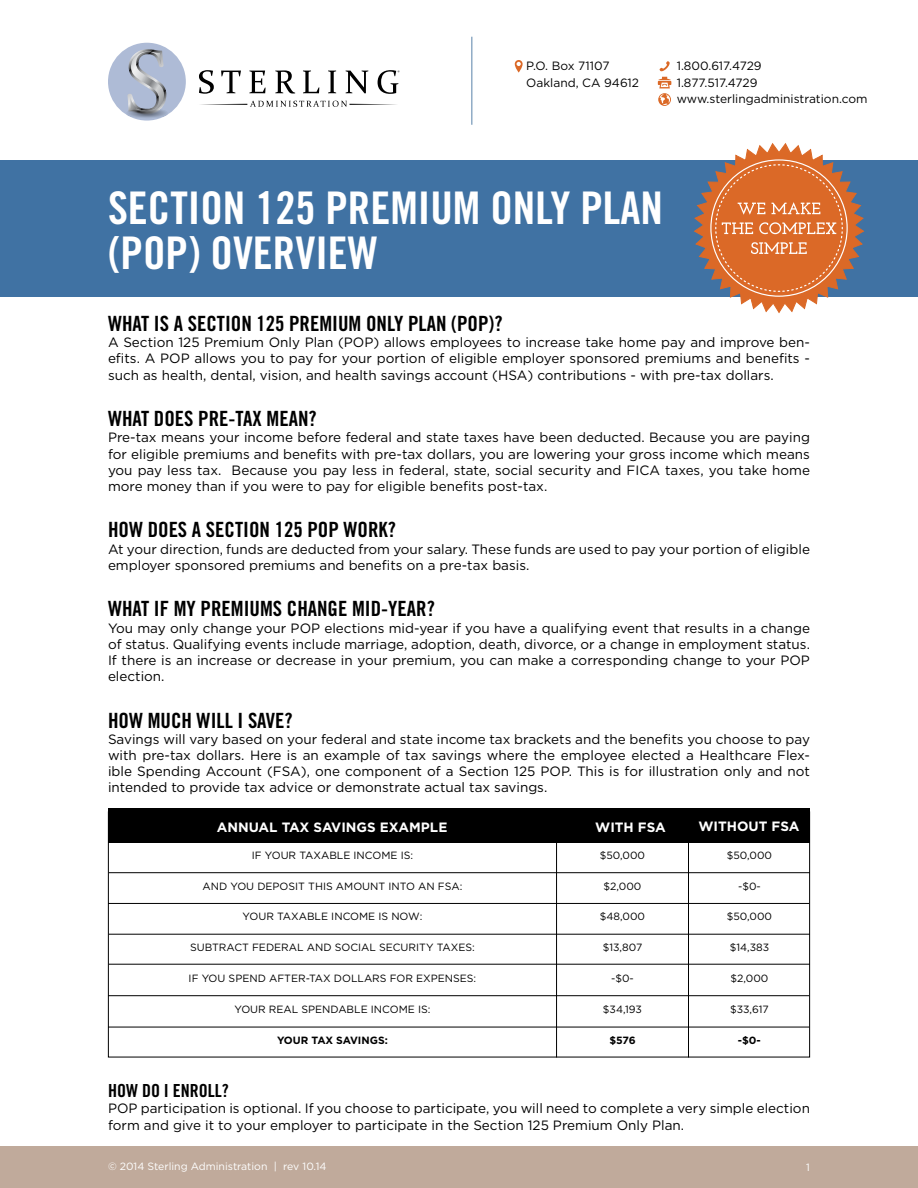
<style>
.page{position:relative;width:918px;height:1188px;background:#fff}
.page>*{position:absolute;margin:0;border:0;box-sizing:border-box;transform-origin:0 0}
.t1{font:45px/45px "Trade Gothic Bold Cond Twenty";color:#fff}
.t2{font:21px "Trade Gothic Bold Cond Twenty";color:#000}
.t3{font:18px "Trade Gothic Bold Cond Twenty";color:#000}
.t4{font:13.5px/16.2px "Gotham";color:#000;text-align:justify}
.t5{font:700 13.5px "Gotham";color:#fff}
.t6{font:12px/16.5px "Gotham";color:#000}
.t7{font:10.5px "Gotham";color:#000}
.t8{font:10.5px "Gotham";color:#fff}
.t9{font:700 10.5px "Gotham";letter-spacing:-.015em;color:#000}
</style>
<div class="page">
<div style="left:0;top:161px;width:918px;height:136px;background:#4072a3"></div>
<svg style="left:693px;top:143px;width:172px;height:171px"></svg>
<div style="left:0;top:1146px;width:918px;height:42px;background:#c0aa9b"></div>
<svg style="left:658px;top:61px;width:13px;height:45px"></svg>
<hr style="left:471px;top:37px;width:2px;height:88px;background:#90acc6">
<svg style="left:515px;top:60px;width:8px;height:13px"></svg>
<svg style="left:199px;top:70px;width:15px;height:24px"></svg>
<svg style="left:221px;top:71px;width:20px;height:22px"></svg>
<svg style="left:249px;top:71px;width:17px;height:22px"></svg>
<svg style="left:275px;top:70px;width:20px;height:24px"></svg>
<svg style="left:303px;top:71px;width:16px;height:22px"></svg>
<svg style="left:328px;top:71px;width:8px;height:22px"></svg>
<svg style="left:346px;top:71px;width:22px;height:22px"></svg>
<svg style="left:200px;top:101px;width:197px;height:6px"></svg>
<div style="left:108px;top:43px;width:78px;height:78px;background:#aebbd6;border-radius:50%"></div>
<svg style="left:126px;top:49px;width:42px;height:67px"></svg>
<svg style="left:378px;top:70px;width:21px;height:24px"></svg>
<img style="left:128px;top:109px;width:38px;height:9px">
<div style="left:108px;top:812px;width:702px;height:245px;background:#fff;border:1px solid #000"></div>
<hr style="left:108px;top:995px;width:701px;height:1px;background:#000">
<hr style="left:108px;top:903px;width:701px;height:1px;background:#000">
<hr style="left:109px;top:934px;width:701px;height:1px;background:#000">
<hr style="left:109px;top:964px;width:701px;height:1px;background:#000">
<div style="left:108px;top:808px;width:270px;height:34px;background:#000"></div>
<div style="left:378px;top:808px;width:432px;height:34px;background:#000"></div>
<hr style="left:688px;top:833px;width:1px;height:224px;background:#000">
<hr style="left:556px;top:833px;width:1px;height:224px;background:#000">
<hr style="left:109px;top:872px;width:701px;height:1px;background:#000">
<hr style="left:108px;top:1027px;width:701px;height:1px;background:#000">
<p class="t6" style="left:526px;top:58px;width:114px">P.O. Box 71107<br>Oakland, CA 94612</p>
<p class="t6" style="left:677px;top:58px;width:192px">1.800.617.4729<br>1.877.517.4729 www.sterlingadministration.com</p>
<h1 class="t1" style="left:108px;top:185px;width:556px">SECTION 125 PREMIUM ONLY PLAN (POP) OVERVIEW</h1>
<h2 class="t2" style="left:108px;top:311px;width:396px">WHAT IS A SECTION 125 PREMIUM ONLY PLAN (POP)?</h2>
<p class="t4" style="left:108px;top:334px;width:704px">A Section 125 Premium Only Plan (POP) allows employees to increase take home pay and improve ben&shy;efits. A POP allows you to pay for your portion of eligible employer sponsored premiums and benefits - such as health, dental, vision, and health savings account (HSA) contributions - with pre-tax dollars.</p>
<h2 class="t2" style="left:108px;top:406px;width:210px">WHAT DOES PRE-TAX MEAN?</h2>
<p class="t4" style="left:108px;top:429px;width:704px">Pre-tax means your income before federal and state taxes have been deducted. Because you are paying for eligible premiums and benefits with pre-tax dollars, you are lowering your gross income which means you pay less tax. Because you pay less in federal, state, social security and FICA taxes, you take home more money than if you were to pay for eligible benefits post-tax.</p>
<h2 class="t2" style="left:108px;top:517px;width:290px">HOW DOES A SECTION 125 POP WORK?</h2>
<p class="t4" style="left:108px;top:541px;width:704px">At your direction, funds are deducted from your salary. These funds are used to pay your portion of eligible employer sponsored premiums and benefits on a pre-tax basis.</p>
<h2 class="t2" style="left:108px;top:596px;width:328px">WHAT IF MY PREMIUMS CHANGE MID-YEAR?</h2>
<p class="t4" style="left:108px;top:619px;width:704px">You may only change your POP elections mid-year if you have a qualifying event that results in a change of status. Qualifying events include marriage, adoption, death, divorce, or a change in employment status.<br>If there is an increase or decrease in your premium, you can make a corresponding change to your POP election.</p>
<h2 class="t2" style="left:108px;top:707px;width:186px">HOW MUCH WILL I SAVE?</h2>
<p class="t4" style="left:108px;top:731px;width:704px">Savings will vary based on your federal and state income tax brackets and the benefits you choose to pay with pre-tax dollars. Here is an example of tax savings where the employee elected a Healthcare Flex&shy;ible Spending Account (FSA), one component of a Section 125 POP. This is for illustration only and not intended to provide tax advice or demonstrate actual tax savings.</p>
<p class="t5" style="left:217px;top:819px;width:232px">ANNUAL TAX SAVINGS EXAMPLE</p>
<p class="t5" style="left:595px;top:819px;width:72px">WITH FSA</p>
<p class="t5" style="left:698px;top:819px;width:103px">WITHOUT FSA</p>
<p class="t7" style="left:252px;top:849px;width:163px">IF YOUR TAXABLE INCOME IS:</p>
<p class="t7" style="left:203px;top:881px;width:261px">AND YOU DEPOSIT THIS AMOUNT INTO AN FSA:</p>
<p class="t7" style="left:243px;top:911px;width:181px">YOUR TAXABLE INCOME IS NOW:</p>
<p class="t7" style="left:190px;top:942px;width:286px">SUBTRACT FEDERAL AND SOCIAL SECURITY TAXES:</p>
<p class="t7" style="left:189px;top:972px;width:289px">IF YOU SPEND AFTER-TAX DOLLARS FOR EXPENSES:</p>
<p class="t7" style="left:234px;top:1004px;width:198px">YOUR REAL SPENDABLE INCOME IS:</p>
<p class="t9" style="left:277px;top:1034px;width:112px">YOUR TAX SAVINGS:</p>
<p class="t7" style="left:600px;top:849px;width:47px">$50,000</p>
<p class="t7" style="left:604px;top:881px;width:39px">$2,000</p>
<p class="t7" style="left:600px;top:911px;width:47px">$48,000</p>
<p class="t7" style="left:603px;top:942px;width:41px">$13,807</p>
<p class="t7" style="left:611px;top:972px;width:24px">-$0-</p>
<p class="t7" style="left:603px;top:1004px;width:41px">$34,193</p>
<p class="t9" style="left:609px;top:1034px;width:28px">$576</p>
<p class="t7" style="left:727px;top:849px;width:47px">$50,000</p>
<p class="t7" style="left:738px;top:881px;width:24px">-$0-</p>
<p class="t7" style="left:727px;top:911px;width:47px">$50,000</p>
<p class="t7" style="left:730px;top:942px;width:41px">$14,383</p>
<p class="t7" style="left:731px;top:972px;width:39px">$2,000</p>
<p class="t7" style="left:730px;top:1004px;width:40px">$33,617</p>
<p class="t9" style="left:738px;top:1034px;width:25px">-$0-</p>
<h3 class="t3" style="left:108px;top:1080px;width:122px">HOW DO I ENROLL?</h3>
<p class="t4" style="left:108px;top:1100px;width:704px">POP participation is optional. If you choose to participate, you will need to complete a very simple election form and give it to your employer to participate in the Section 125 Premium Only Plan.</p>
<p class="t8" style="left:108px;top:1161px;width:220px">© 2014 Sterling Administration | rev 10.14</p>
<p class="t8" style="left:806px;top:1162px;width:5px">1</p>
</div>
